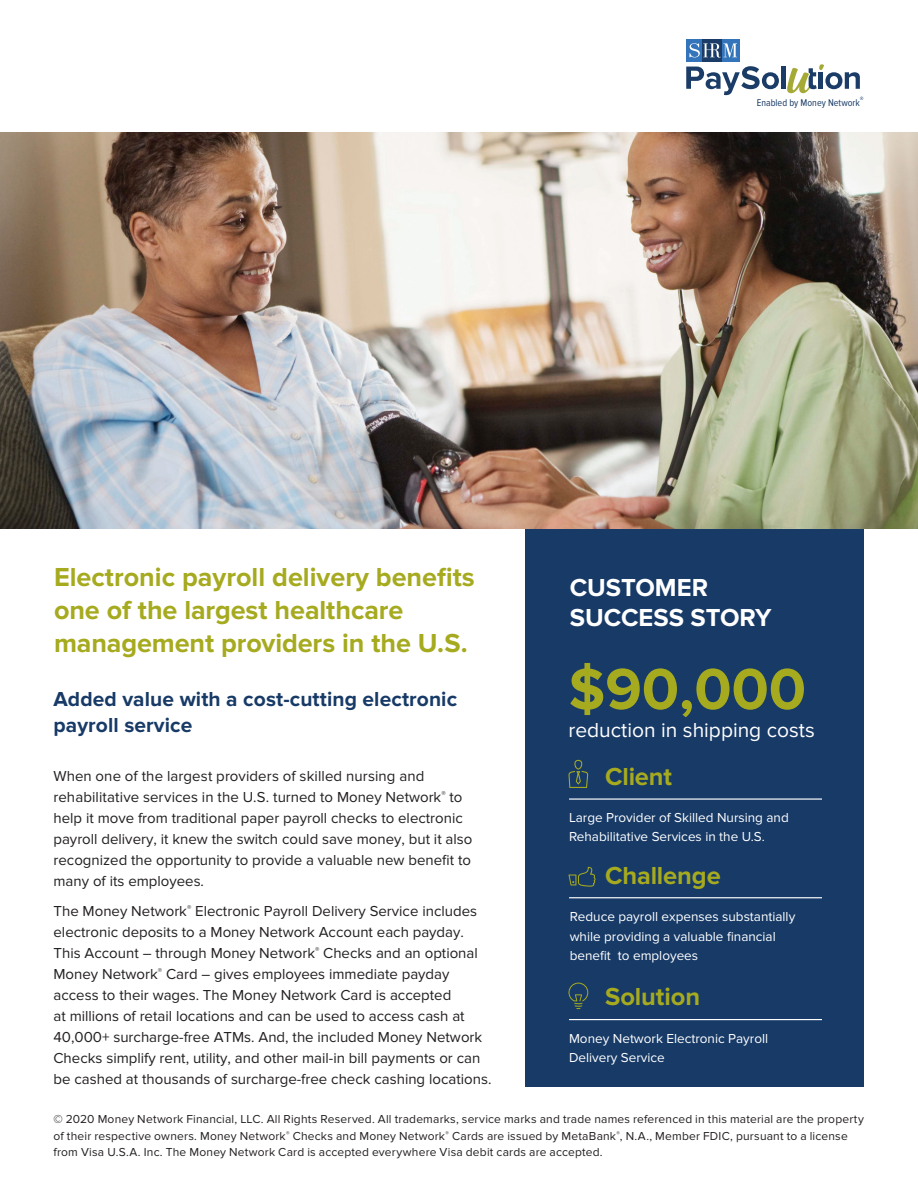
<style>
.page{position:relative;width:918px;height:1188px;background:#fff}
.page>*{position:absolute;margin:0;border:0;box-sizing:border-box;transform-origin:0 0}
.Body_9_14_Gray{font:700 60px "Proxima Nova";color:#a6aa1f}
.Lead-In_Style-1{font:700 27px/33px "Proxima Nova";color:#a6aa1f}
.Body_9_14_Gray-2{font:700 25.5px "Proxima Nova";letter-spacing:-.005em;color:#a6aa1f}
.Body_9_14_Gray-3{font:700 25.5px/30px "Proxima Nova";letter-spacing:-.005em;color:#fff}
.t1{font:700 21px/26.4px "Proxima Nova";letter-spacing:.005em;color:#173a67}
.Body_9_14_Gray-4{font:21px "Proxima Nova";color:#fff}
.Body_9_14_Gray-5{font:15px/21px "Proxima Nova";color:#231f20}
.t2{font:13.5px/19.5px "Proxima Nova";color:#fff}
.Body_9_14_Gray-6{font:12px/16.5px "Proxima Nova";letter-spacing:.015em;color:#231f20}
.t3{font:10.05px "Proxima Nova Cond";color:#1a3c67}
</style>
<div class="page">
<div style="left:525px;top:529px;width:339px;height:558px;background:#173a67"></div>
<img style="left:0;top:132px;width:918px;height:397px">
<svg style="left:568px;top:760px;width:20px;height:28px"></svg>
<hr style="left:569px;top:798px;width:253px;height:2px;background:#fff">
<svg style="left:568px;top:867px;width:28px;height:20px"></svg>
<hr style="left:569px;top:897px;width:253px;height:1px;background:#fff">
<svg style="left:568px;top:983px;width:20px;height:26px"></svg>
<hr style="left:569px;top:1019px;width:253px;height:1px;background:#fff">
<div style="left:686px;top:39px;width:16px;height:22px;background:#3374ba"></div>
<div style="left:722px;top:39px;width:18px;height:22px;background:#3374ba"></div>
<div style="left:702px;top:39px;width:20px;height:22px;background:#1a3c67"></div>
<svg style="left:689px;top:43px;width:48px;height:15px"></svg>
<svg style="left:686px;top:66px;width:93px;height:29px"></svg>
<hr style="left:781px;top:67px;width:4px;height:22px;background:#1a3c67">
<svg style="left:787px;top:64px;width:76px;height:36px"></svg>
<p class="t3" style="left:757px;top:97px;width:105px">Enabled by Money Network</p>
<p class="Lead-In_Style-1" style="left:54px;top:562px;width:422px">Electronic payroll delivery benefits one of the largest healthcare management providers in the U.S.</p>
<p class="t1" style="left:54px;top:686px;width:405px">Added value with a cost-cutting electronic payroll service</p>
<p class="Body_9_14_Gray-5" style="left:54px;top:766px;width:420px">When one of the largest providers of skilled nursing and rehabilitative services in the U.S. turned to Money Network<sup>®</sup> to help it move from traditional paper payroll checks to electronic payroll delivery, it knew the switch could save money, but it also recognized the opportunity to provide a valuable new benefit to many of its employees.</p>
<p class="Body_9_14_Gray-5" style="left:54px;top:901px;width:439px">The Money Network<sup>®</sup> Electronic Payroll Delivery Service includes electronic deposits to a Money Network Account each payday.<br>This Account – through Money Network<sup>®</sup> Checks and an optional Money Network<sup>®</sup> Card – gives employees immediate payday access to their wages. The Money Network Card is accepted<br>at millions of retail locations and can be used to access cash at 40,000+ surcharge-free ATMs. And, the included Money Network Checks simplify rent, utility, and other mail-in bill payments or can be cashed at thousands of surcharge-free check cashing locations.</p>
<p class="Body_9_14_Gray-3" style="left:570px;top:573px;width:203px">CUSTOMER<br>SUCCESS STORY</p>
<p class="Body_9_14_Gray" style="left:568px;top:655px;width:239px">$90,000</p>
<p class="Body_9_14_Gray-4" style="left:568px;top:718px;width:248px">reduction in shipping costs</p>
<p class="Body_9_14_Gray-2" style="left:605px;top:762px;width:69px">Client</p>
<p class="t2" style="left:569px;top:808px;width:221px">Large Provider of Skilled Nursing and<br>Rehabilitative Services in the U.S.</p>
<p class="Body_9_14_Gray-2" style="left:605px;top:861px;width:117px">Challenge</p>
<p class="t2" style="left:570px;top:907px;width:227px">Reduce payroll expenses substantially while providing a valuable financial benefit to employees</p>
<p class="Body_9_14_Gray-2" style="left:605px;top:981px;width:97px">Solution</p>
<p class="t2" style="left:569px;top:1029px;width:201px">Money Network Electronic Payroll<br>Delivery Service</p>
<p class="Body_9_14_Gray-6" style="left:54px;top:1111px;width:812px">© 2020 Money Network Financial, LLC. All Rights Reserved. All trademarks, service marks and trade names referenced in this material are the property of their respective owners. Money Network<sup>®</sup> Checks and Money Network<sup>®</sup> Cards are issued by MetaBank<sup>®</sup>, N.A., Member FDIC, pursuant to a license from Visa U.S.A. Inc. The Money Network Card is accepted everywhere Visa debit cards are accepted.</p>
</div>
